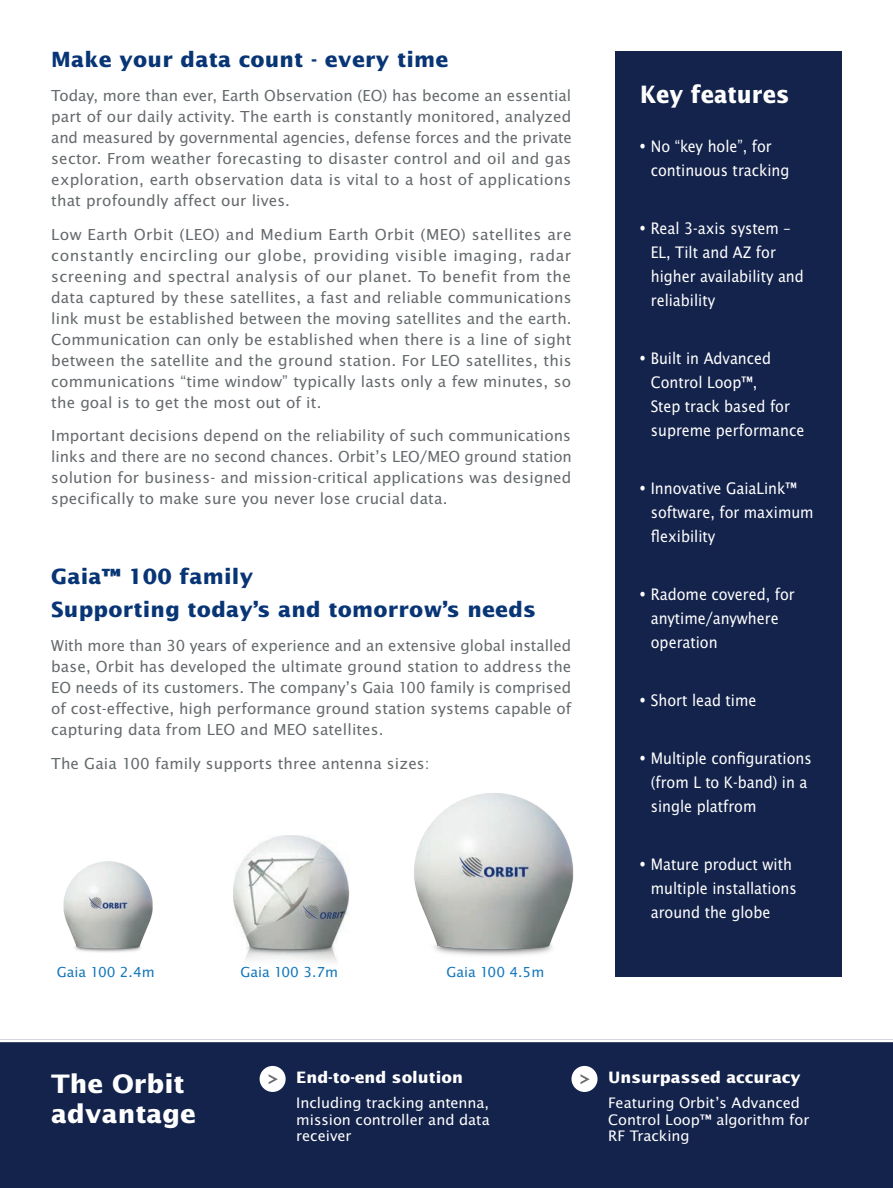
<style>
.page{position:relative;width:893px;height:1188px;background:#fff}
.page>*{position:absolute;margin:0;border:0;box-sizing:border-box;transform-origin:0 0}
.t1{font:700 25.5px/30.6px "Lucida Sans Std";color:#fff}
.t2{font:700 24px "Lucida Sans Std";color:#fff;scale:.9 1}
.t3{font:700 21px "Lucida Sans Std";letter-spacing:.01em;color:#083575}
.t4{font:17.25px/24px "Lucida Sans EFOP";color:#fff;scale:.9 1}
.t5{font:16.5px/21px "Lucida Sans EFOP";letter-spacing:.01em;color:#656a6d;text-align:justify}
.Body_Text{font:15.75px/16.5px "Lucida Sans EFOP";color:#fff;text-align:justify}
.Body_Text-2{font:700 15.75px "Lucida Sans Std";color:#fff}
.t6{font:15px "Lucida Sans EFOP";color:#1477bb}
</style>
<div class="page">
<div style="left:0;top:1039px;width:893px;height:149px;background:#14234b"></div>
<hr style="left:0;top:1039px;width:893px;height:3px;background:#fff">
<div style="left:260px;top:1066px;width:26px;height:26px;background:#fff;border-radius:50%"></div>
<svg style="left:269px;top:1074px;width:9px;height:10px"></svg>
<div style="left:571px;top:1066px;width:26px;height:26px;background:#fff;border-radius:50%"></div>
<svg style="left:580px;top:1074px;width:10px;height:10px"></svg>
<div style="left:615px;top:51px;width:227px;height:926px;background:#14234b"></div>
<img style="left:63px;top:793px;width:511px;height:169px">
<p class="t3" style="left:51px;top:48px;width:399px">Make your data count - every time</p>
<p class="t5" style="left:51px;top:86px;width:522px">Today, more than ever, Earth Observation (EO) has become an essential part of our daily activity. The earth is constantly monitored, analyzed and measured by governmental agencies, defense forces and the private sector. From weather forecasting to disaster control and oil and gas exploration, earth observation data is vital to a host of applications that profoundly affect our lives.</p>
<p class="t5" style="left:51px;top:225px;width:522px">Low Earth Orbit (LEO) and Medium Earth Orbit (MEO) satellites are constantly encircling our globe, providing visible imaging, radar screening and spectral analysis of our planet. To benefit from the data captured by these satellites a, fast and reliable communications link must be established between the moving satellites and the earth.<br>Communication can only be established when there is a line of sight between the satellite and the ground station. For LEO satellites, this communications “time window” typically lasts only a few minutes, so the goal is to get the most out of it.</p>
<p class="t5" style="left:51px;top:426px;width:522px">Important decisions depend on the reliability of such communications links and there are no second chances. Orbit s’ LEO/MEO ground station solution for business- and mission-critical applications was designed specifically to make sure you never lose crucial data.</p>
<p class="t3" style="left:51px;top:564px;width:204px">Gaia™ 100 family</p>
<p class="t3" style="left:51px;top:598px;width:486px">Supporting today s’ and tomorrow s’ needs</p>
<p class="t5" style="left:51px;top:636px;width:522px">With more than 30 years of experience and an extensive global installed base, Orbit has developed the ultimate ground station to address the EO needs of its customers. The company s’ Gaia 100 family is comprised of cost-effective, high performance ground station systems capable of capturing data from LEO and MEO satellites.</p>
<p class="t5" style="left:51px;top:754px;width:380px">The Gaia 100 family supports three antenna sizes:</p>
<p class="t6" style="left:57px;top:964px;width:99px">Gaia 100 2.4m</p>
<p class="t6" style="left:240px;top:964px;width:99px">Gaia 100 3.7m</p>
<p class="t6" style="left:446px;top:964px;width:99px">Gaia 100 4.5m</p>
<p class="t2" style="left:640px;top:81px;width:168px">Key features</p>
<p class="t4" style="left:651px;top:135px;width:155px;text-indent:-13px">• No “key hole ,” for continuous tracking</p>
<p class="t4" style="left:651px;top:217px;width:171px;text-indent:-13px">• Real 3-axis system –<br>EL, Tilt and AZ for higher availability and reliability</p>
<p class="t4" style="left:651px;top:347px;width:172px;text-indent:-13px">• Built in Advanced<br>Control LoopTM,<br>Step track based for supreme performance</p>
<p class="t4" style="left:651px;top:477px;width:182px;text-indent:-13px">• Innovative GaiaLinkTM software, for maximum flexibility</p>
<p class="t4" style="left:651px;top:583px;width:161px;text-indent:-13px">• Radome covered, for anytime/anywhere operation</p>
<p class="t4" style="left:638px;top:689px;width:133px">• Short lead time</p>
<p class="t4" style="left:651px;top:747px;width:180px;text-indent:-13px">• Multiple configurations (from toL -K band) in a single platfrom</p>
<p class="t4" style="left:651px;top:853px;width:164px;text-indent:-13px">• Mature product with multiple installations around the globe</p>
<p class="t1" style="left:51px;top:1069px;width:146px">The Orbit advantage</p>
<p class="Body_Text-2" style="left:296px;top:1069px;width:168px">End-to-end solution</p>
<p class="Body_Text" style="left:296px;top:1096px;width:195px">Including tracking antenna, mission controller and data receiver</p>
<p class="Body_Text-2" style="left:608px;top:1069px;width:194px">Unsurpassed accuracy</p>
<p class="Body_Text" style="left:608px;top:1096px;width:203px;text-align:left">Featuring Orbit s’ Advanced<br>Control Loop™ algorithm for<br>RF Tracking</p>
</div>
